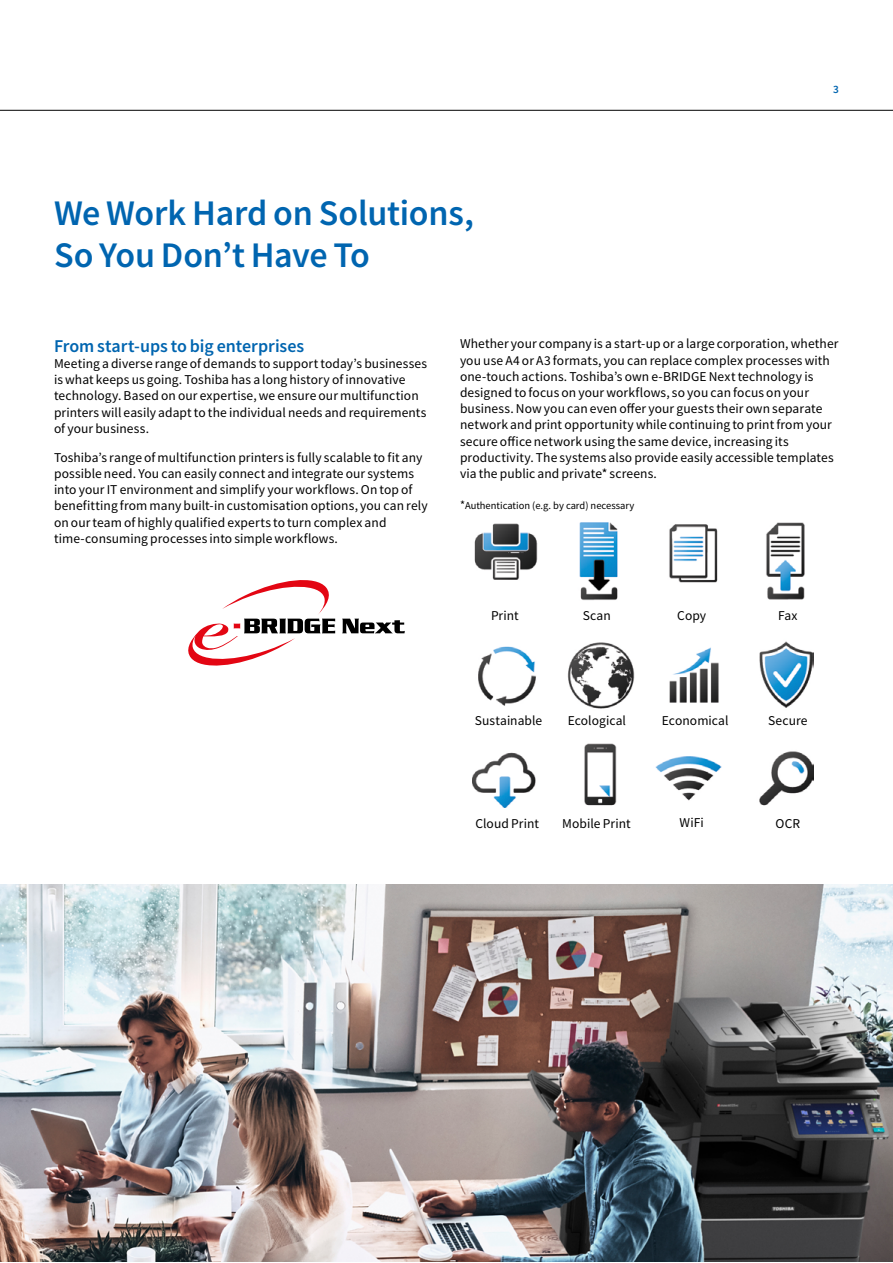
<style>
.page{position:relative;width:893px;height:1263px;background:#fff}
.page>*{position:absolute;margin:0;border:0;box-sizing:border-box;transform-origin:0 0}
.t1{font:500 36px/42px "Toshiba Sans";letter-spacing:-.005em;color:#0065b0}
.t2{font:500 18px "Toshiba Sans";color:#0065b0}
.t3{font:13.5px/16.2px "Toshiba Sans";letter-spacing:.005em;color:#000}
.t4{font:500 11.25px "Toshiba Sans";color:#0065b0}
.t5{font:10.5px "Toshiba Sans";color:#000}
.s1{font-size:12px}
</style>
<div class="page">
<hr style="left:0;top:110px;width:893px;height:1px;background:#000">
<svg style="left:188px;top:580px;width:147px;height:85px"></svg>
<svg style="left:342px;top:619px;width:63px;height:14px"></svg>
<img style="left:473px;top:522px;width:340px;height:285px">
<img style="left:0;top:885px;width:893px;height:376px">
<h1 class="t1" style="left:54px;top:192px;width:421px">We Work Hard on Solutions,<br>So You Don’t Have To</h1>
<p class="t4" style="left:833px;top:82px;width:7px">3</p>
<h2 class="t2" style="left:54px;top:334px;width:252px">From start-ups to big enterprises</h2>
<p class="t3" style="left:54px;top:355px;width:375px">Meeting a diverse range of demands to support today’s businesses is what keeps us going. Toshiba has a long history of innovative technology. Based on our expertise, we ensure our multifunction printers will easily adapt to the individual needs and requirements of your business.</p>
<p class="t3" style="left:54px;top:449px;width:375px">Toshiba’s range of multifunction printers is fully scalable to fit any possible need. You can easily connect and integrate our systems into your IT environment and simplify your workflows. On top of benefitting from many built-in customisation options, you can rely on our team of highly qualified experts to turn complex and time-consuming processes into simple workflows.</p>
<p class="t3" style="left:460px;top:336px;width:380px">Whether your company is a start-up or a large corporation, whether you use A4 or A3 formats, you can replace complex processes with one-touch actions. Toshiba’s own e-BRIDGE Next technology is designed to focus on your workflows, so you can focus on your business. Now you can even offer your guests their own separate network and print opportunity while continuing to print from your secure office network using the same device, increasing its productivity. The systems also provide easily accessible templates via the public and private* screens.</p>
<p class="t5" style="left:460px;top:499px;width:176px"><span class="s1">*</span>Authentication (e.g. by card) necessary</p>
<p class="t3" style="left:491px;top:608px;width:29px">Print</p>
<p class="t3" style="left:583px;top:608px;width:30px">Scan</p>
<p class="t3" style="left:677px;top:608px;width:31px">Copy</p>
<p class="t3" style="left:778px;top:608px;width:21px">Fax</p>
<p class="t3" style="left:475px;top:713px;width:69px">Sustainable</p>
<p class="t3" style="left:568px;top:713px;width:60px">Ecological</p>
<p class="t3" style="left:662px;top:713px;width:68px">Economical</p>
<p class="t3" style="left:768px;top:713px;width:41px">Secure</p>
<p class="t3" style="left:475px;top:815px;width:65px">Cloud Print</p>
<p class="t3" style="left:562px;top:815px;width:70px">Mobile Print</p>
<p class="t3" style="left:679px;top:815px;width:26px">WiFi</p>
<p class="t3" style="left:776px;top:815px;width:26px">OCR</p>
</div>
